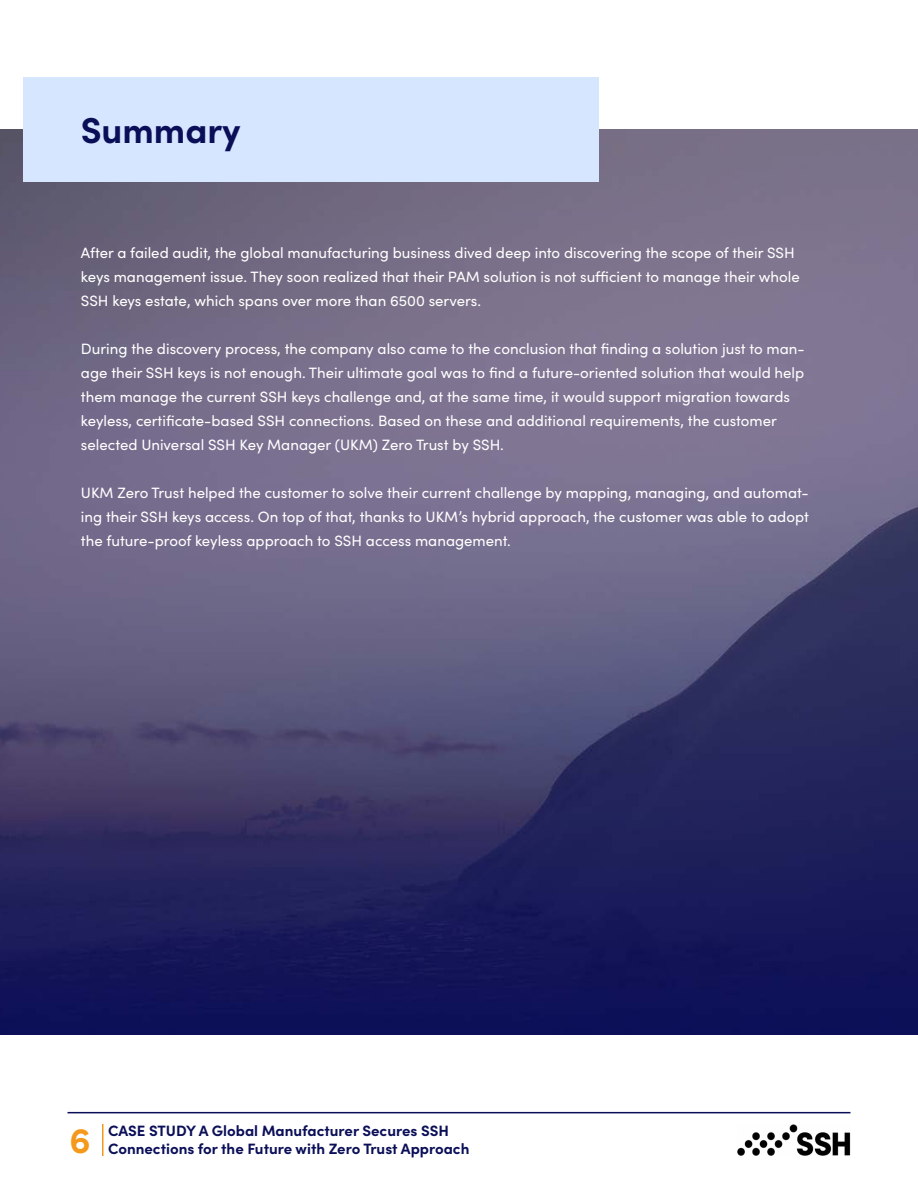
<style>
.page{position:relative;width:918px;height:1188px;background:#fff}
.page>*{position:absolute;margin:0;border:0;box-sizing:border-box;transform-origin:0 0}
.t1{font:700 36px "Sofia Pro";color:#0b0f58}
.t2{font:700 36px "Sofia Pro";color:#f5991c}
.t3{font:15px/24px "Sofia Pro";color:#fff}
.t4{font:700 15px "Sofia Pro";color:#0b0f58}
</style>
<div class="page">
<hr style="left:68px;top:1112px;width:782px;height:1px;background:#0b0f58">
<hr style="left:102px;top:1124px;width:2px;height:32px;background:#f5991c">
<img style="left:737px;top:1125px;width:113px;height:30px">
<img style="left:0;top:130px;width:918px;height:904px">
<div style="left:24px;top:77px;width:575px;height:105px;background:#d7e6ff"></div>
<h1 class="t1" style="left:81px;top:102px;width:161px">Summary</h1>
<p class="t3" style="left:81px;top:240px;width:720px">After a failed audit, the global manufacturing business dived deep into discovering the scope of their SSH keys management issue. They soon realized that their PAM solution is not sufficient to manage their whole<br>SSH keys estate, which spans over more than 6500 servers.</p>
<p class="t3" style="left:81px;top:336px;width:725px">During the discovery process, the company also came to the conclusion that finding a solution just to man&shy;age their SSH keys is not enough. Their ultimate goal was to find a future-oriented solution that would help them manage the current SSH keys challenge and, at the same time, it would support migration towards keyless, certificate-based SSH connections. Based on these and additional requirements, the customer selected Universal SSH Key Manager (UKM) Zero Trust by SSH.</p>
<p class="t3" style="left:81px;top:480px;width:729px;text-align:justify">UKM Zero Trust helped the customer to solve their current challenge by mapping, managing, and automat&shy;ing their SSH keys access. On top of that, thanks to UKM’s hybrid approach, the customer was able to adopt the future-proof keyless approach to SSH access management.</p>
<h1 class="t2" style="left:70px;top:1113px;width:23px">6</h1>
<p class="t4" style="left:108px;top:1120px;width:343px">CASE STUDY A Global Manufacturer Secures SSH</p>
<p class="t4" style="left:108px;top:1138px;width:363px">Connections for the Future with Zero Trust Approach</p>
</div>
